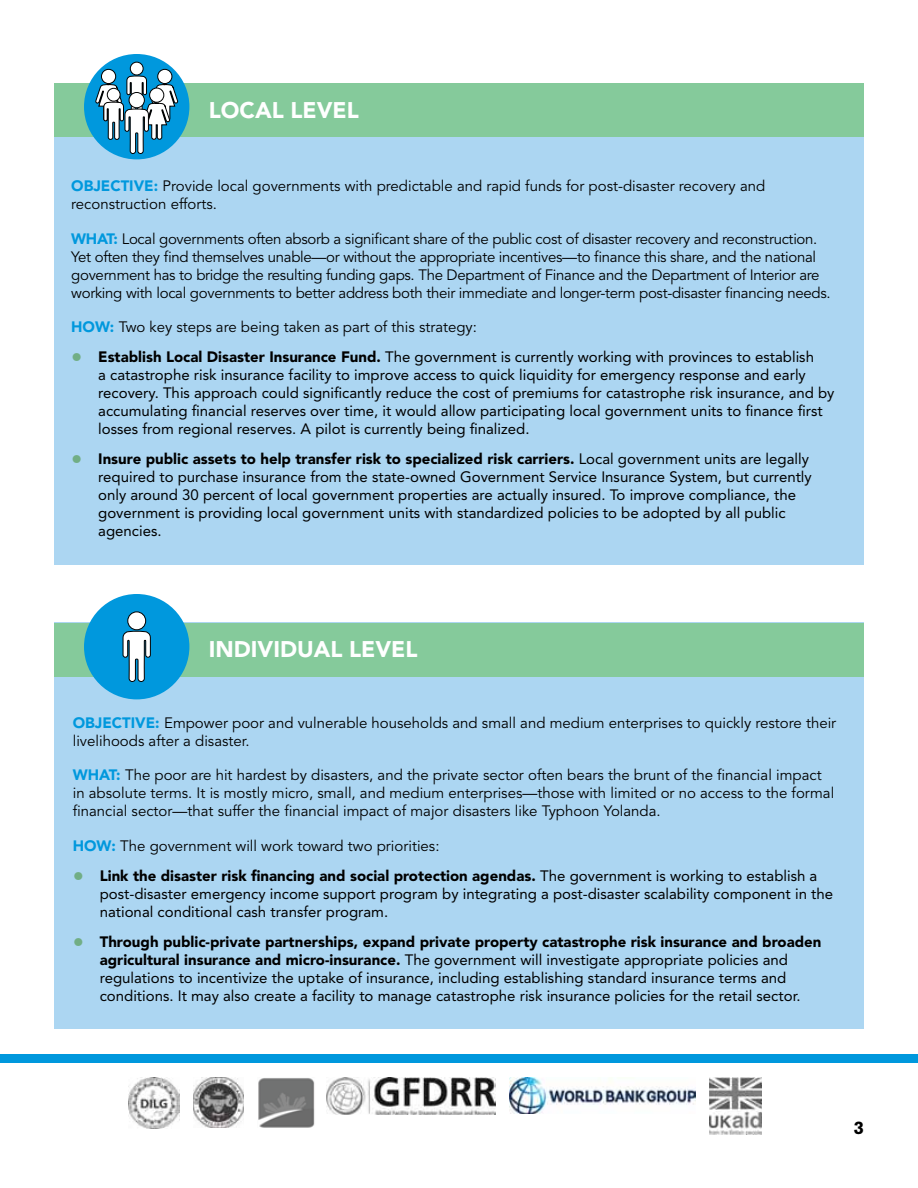
<style>
.page{position:relative;width:918px;height:1188px;background:#fff}
.page>*{position:absolute;margin:0;border:0;box-sizing:border-box;transform-origin:0 0}
.t1{font:900 22.5px "Avenir";color:#fff}
.t2{font:700 18px "Akzidenz Grotesk BE";color:#000}
.t3{font:15px/18px "Avenir";color:#000}
.t4{font:15px/18px "Avenir";color:#000}
.t5{font:15px/18px "Avenir";letter-spacing:-.02em;color:#000}
.s1{font-family:"Avenir LT Std";font-weight:900;color:#0098dd}
.s2{font-size:22.5px;color:#71ae85}
.s3{font-weight:900}
</style>
<div class="page">
<img style="left:327px;top:1077px;width:169px;height:38px">
<img style="left:709px;top:1077px;width:52px;height:58px">
<img style="left:509px;top:1077px;width:187px;height:37px">
<img style="left:193px;top:1077px;width:51px;height:51px">
<img style="left:258px;top:1078px;width:57px;height:50px">
<img style="left:129px;top:1077px;width:51px;height:51px">
<div style="left:0;top:1054px;width:918px;height:9px;background:#0098dd"></div>
<div style="left:54px;top:83px;width:810px;height:481px;background:#acd6f2"></div>
<div style="left:54px;top:83px;width:810px;height:54px;background:#85ca9b"></div>
<div style="left:84px;top:54px;width:105px;height:105px;background:#0098dd;border-radius:50%"></div>
<div style="left:101px;top:69px;width:15px;height:15px;background:#fff;border:1px solid #000;border-radius:50%"></div>
<svg style="left:157px;top:69px;width:15px;height:15px"></svg>
<div style="left:130px;top:62px;width:14px;height:13px;background:#fff;border:1px solid #000;border-radius:50%"></div>
<svg style="left:95px;top:75px;width:84px;height:84px"></svg>
<div style="left:54px;top:623px;width:810px;height:406px;background:#acd6f2"></div>
<div style="left:54px;top:623px;width:810px;height:54px;background:#85ca9b"></div>
<div style="left:84px;top:594px;width:105px;height:105px;background:#0098dd;border-radius:50%"></div>
<div style="left:127px;top:612px;width:19px;height:18px;background:#fff;border:1px solid #000;border-radius:50%"></div>
<svg style="left:122px;top:631px;width:29px;height:68px"></svg>
<h1 class="t1" style="left:209px;top:97px;width:151px">LOCAL LEVEL</h1>
<p class="t4" style="left:71px;top:178px;width:696px"><span class="s1">OBJECTIVE:</span> Provide local governments with predictable and rapid funds for post-disaster recovery and reconstruction efforts.</p>
<p class="t5" style="left:71px;top:230px;width:761px"><span class="s1">WHAT:</span> Local governments often absorb a significant share of the public cost of disaster recovery and reconstruction.<br>Yet often they find themselves unable—or without the appropriate incentives—to finance this share, and the national government has to bridge the resulting funding gaps. The Department of Finance and the Department of Interior are working with local governments to better address both their immediate and longer-term post-disaster financing needs.</p>
<p class="t4" style="left:71px;top:319px;width:407px"><span class="s1">HOW:</span> Two key steps are being taken as part of this strategy:</p>
<p class="t3" style="left:98px;top:348px;width:738px;text-indent:-27px"><span class="s2">•</span> <span class="s3">Establish Local Disaster Insurance Fund.</span> The government is currently working with provinces to establish<br>a catastrophe risk insurance facility to improve access to quick liquidity for emergency response and early recovery. This approach could significantly reduce the cost of premiums for catastrophe risk insurance, and by accumulating financial reserves over time, it would allow participating local government units to finance first losses from regional reserves. A pilot is currently being finalized.</p>
<p class="t3" style="left:98px;top:450px;width:715px;text-indent:-27px"><span class="s2">•</span> <span class="s3">Insure public assets to help transfer risk to specialized risk carriers.</span> Local government units are legally required to purchase insurance from the state-owned Government Service Insurance System, but currently only around 30 percent of local government properties are actually insured. To improve compliance, the government is providing local government units with standardized policies to be adopted by all public agencies.</p>
<h1 class="t1" style="left:209px;top:635px;width:210px">INDIVIDUAL LEVEL</h1>
<p class="t4" style="left:73px;top:714px;width:765px"><span class="s1">OBJECTIVE:</span> Empower poor and vulnerable households and small and medium enterprises to quickly restore their livelihoods after a disaster.</p>
<p class="t4" style="left:73px;top:767px;width:763px"><span class="s1">WHAT:</span> The poor are hit hardest by disasters, and the private sector often bears the brunt of the financial impact in absolute terms. It is mostly micro, small, and medium enterprises—those with limited or no access to the formal financial sector—that suffer the financial impact of major disasters like Typhoon Yolanda.</p>
<p class="t4" style="left:73px;top:837px;width:368px"><span class="s1">HOW:</span> The government will work toward two priorities:</p>
<p class="t3" style="left:100px;top:867px;width:735px;text-indent:-27px"><span class="s2">•</span> <span class="s3">Link the disaster risk financing and social protection agendas.</span> The government is working to establish a post-disaster emergency income support program by integrating a post-disaster scalability component in the national conditional cash transfer program.</p>
<p class="t3" style="left:73px;top:933px;width:750px;text-align:center"><span class="s2">•</span> <span class="s3">Through public-private partnerships, expand private property catastrophe risk insurance and broaden agricultural insurance and micro-insurance.</span> The government will investigate appropriate policies and regulations to incentivize the uptake of insurance, including establishing standard insurance terms and conditions. It may also create a facility to manage catastrophe risk insurance policies for the retail sector.</p>
<p class="t2" style="left:854px;top:1117px;width:12px">3</p>
</div>
